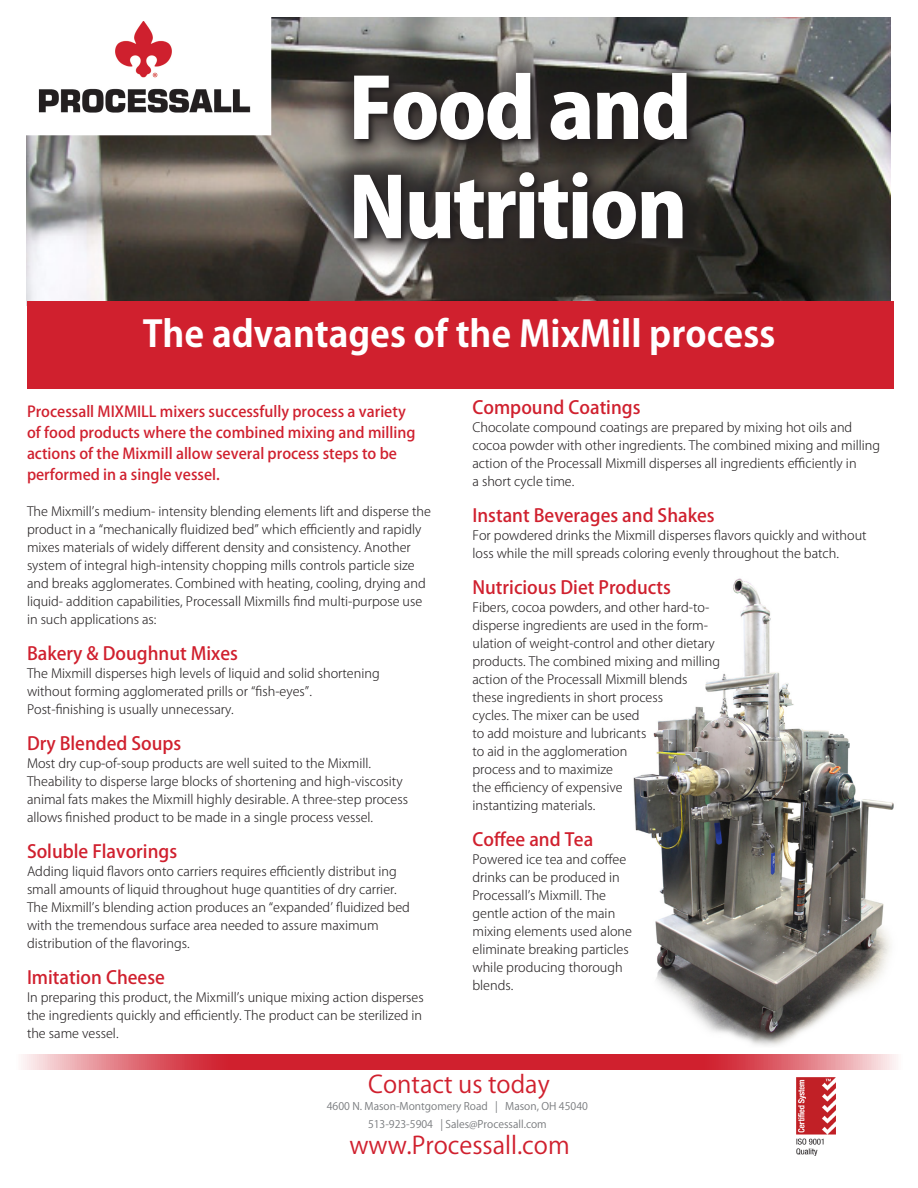
<style>
.page{position:relative;width:918px;height:1188px;background:#fff}
.page>*{position:absolute;margin:0;border:0;box-sizing:border-box;transform-origin:0 0}
.t1{font:800 82.05px "Koz Go Pro";letter-spacing:-.025em;color:#fff}
.t2{font:700 36px "Koz Go Pro";color:#fff}
.t3{font:24px "Koz Go Pro";color:#d0202e}
.t4{font:500 18px "Koz Go Pro";color:#d0202e}
.t5{font:500 15px/21px "Koz Go Pro";color:#d0202e}
.t6{font:300 12.75px/18px "Koz Go Pro";color:#231f20}
.t7{font:10.5px "Koz Go Pro";color:#787a7d}
</style>
<div class="page">
<img style="left:633px;top:578px;width:261px;height:468px">
<img style="left:26px;top:17px;width:865px;height:288px">
<svg style="left:23px;top:1054px;width:446px;height:16px;background:#d84a55"></svg>
<svg style="left:469px;top:1054px;width:427px;height:16px;background:#d84954"></svg>
<img style="left:797px;top:1077px;width:38px;height:78px">
<div style="left:16px;top:14px;width:255px;height:121px;background:#fff"></div>
<img style="left:38px;top:22px;width:213px;height:91px">
<div style="left:325px;top:44px;width:391px;height:224px;background:#231f20;opacity:.73"></div>
<div style="left:27px;top:302px;width:867px;height:87px;background:#d0202e"></div>
<p class="t1" style="left:348px;top:55px;width:345px">Food and</p>
<p class="t1" style="left:348px;top:155px;width:341px">Nutrition</p>
<p class="t2" style="left:143px;top:311px;width:634px">The advantages of the MixMill process</p>
<p class="t5" style="left:27px;top:402px;width:380px">Processall MIXMILL mixers successfully process a variety</p>
<p class="t5" style="left:27px;top:423px;width:390px">of food products where the combined mixing and milling actions of the Mixmill allow several process steps to be</p>
<p class="t5" style="left:27px;top:465px;width:194px">performed in a single vessel.</p>
<p class="t6" style="left:27px;top:502px;width:406px">The Mixmill’s medium- intensity blending elements lift and disperse the product in a “mechanically fluidized bed” which efficiently and rapidly mixes materials of widely different density and consistency. Another system of integral high-intensity chopping mills controls particle size</p>
<p class="t6" style="left:27px;top:574px;width:400px">and breaks agglomerates. Combined with heating, cooling, drying and liquid- addition capabilities, Processall Mixmills find multi-purpose use</p>
<p class="t6" style="left:27px;top:610px;width:131px">in such applications as:</p>
<p class="t4" style="left:27px;top:642px;width:213px">Bakery &amp; Doughnut Mixes</p>
<p class="t6" style="left:27px;top:664px;width:354px">The Mixmill disperses high levels of liquid and solid shortening</p>
<p class="t6" style="left:27px;top:682px;width:286px">without forming agglomerated prills or “fish-eyes”.</p>
<p class="t6" style="left:27px;top:700px;width:208px">Post-finishing is usually unnecessary.</p>
<p class="t4" style="left:27px;top:732px;width:156px">Dry Blended Soups</p>
<p class="t6" style="left:27px;top:754px;width:346px">Most dry cup-of-soup products are well suited to the Mixmill.</p>
<p class="t6" style="left:27px;top:772px;width:377px">Theability to disperse large blocks of shortening and high-viscosity</p>
<p class="t6" style="left:27px;top:790px;width:383px">animal fats makes the Mixmill highly desirable. A three-step process allows finished product to be made in a single process vessel.</p>
<p class="t4" style="left:27px;top:840px;width:152px">Soluble Flavorings</p>
<p class="t6" style="left:27px;top:862px;width:371px">Adding liquid flavors onto carriers requires efficiently distribut ing</p>
<p class="t6" style="left:27px;top:880px;width:371px">small amounts of liquid throughout huge quantities of dry carrier.</p>
<p class="t6" style="left:27px;top:898px;width:384px">The Mixmill’s blending action produces an “expanded’ fluidized bed</p>
<p class="t6" style="left:27px;top:916px;width:353px">with the tremendous surface area needed to assure maximum</p>
<p class="t6" style="left:27px;top:934px;width:164px">distribution of the flavorings.</p>
<p class="t4" style="left:27px;top:966px;width:139px">Imitation Cheese</p>
<p class="t6" style="left:27px;top:988px;width:398px">In preparing this product, the Mixmill’s unique mixing action disperses</p>
<p class="t6" style="left:27px;top:1006px;width:397px">the ingredients quickly and efficiently. The product can be sterilized in the same vessel.</p>
<p class="t4" style="left:472px;top:396px;width:170px">Compound Coatings</p>
<p class="t6" style="left:472px;top:418px;width:381px">Chocolate compound coatings are prepared by mixing hot oils and</p>
<p class="t6" style="left:472px;top:436px;width:409px">cocoa powder with other ingredients. The combined mixing and milling action of the Processall Mixmill disperses all ingredients efficiently in</p>
<p class="t6" style="left:472px;top:472px;width:103px">a short cycle time.</p>
<p class="t4" style="left:472px;top:504px;width:244px">Instant Beverages and Shakes</p>
<p class="t6" style="left:472px;top:526px;width:396px">For powdered drinks the Mixmill disperses flavors quickly and without</p>
<p class="t6" style="left:472px;top:544px;width:368px">loss while the mill spreads coloring evenly throughout the batch.</p>
<p class="t4" style="left:472px;top:576px;width:200px">Nutricious Diet Products</p>
<p class="t6" style="left:472px;top:598px;width:238px">Fibers, cocoa powders, and other hard-to-</p>
<p class="t6" style="left:472px;top:616px;width:237px">disperse ingredients are used in the form-</p>
<p class="t6" style="left:472px;top:634px;width:244px">ulation of weight-control and other dietary</p>
<p class="t6" style="left:472px;top:652px;width:249px">products. The combined mixing and milling</p>
<p class="t6" style="left:472px;top:670px;width:217px">action of the Processall Mixmill blends</p>
<p class="t6" style="left:472px;top:688px;width:192px">these ingredients in short process</p>
<p class="t6" style="left:472px;top:706px;width:169px">cycles. The mixer can be used</p>
<p class="t6" style="left:472px;top:724px;width:175px">to add moisture and lubricants</p>
<p class="t6" style="left:472px;top:742px;width:156px">to aid in the agglomeration</p>
<p class="t6" style="left:472px;top:760px;width:142px">process and to maximize</p>
<p class="t6" style="left:472px;top:778px;width:152px">the efficiency of expensive</p>
<p class="t6" style="left:472px;top:796px;width:124px">instantizing materials.</p>
<p class="t4" style="left:472px;top:828px;width:122px">Coffee and Tea</p>
<p class="t6" style="left:472px;top:850px;width:155px">Powered ice tea and coffee</p>
<p class="t6" style="left:472px;top:868px;width:149px">drinks can be produced in</p>
<p class="t6" style="left:472px;top:886px;width:135px">Processall’s Mixmill. The</p>
<p class="t6" style="left:472px;top:904px;width:144px">gentle action of the main</p>
<p class="t6" style="left:472px;top:922px;width:161px">mixing elements used alone</p>
<p class="t6" style="left:472px;top:940px;width:158px">eliminate breaking particles</p>
<p class="t6" style="left:472px;top:958px;width:152px">while producing thorough</p>
<p class="t6" style="left:472px;top:976px;width:42px">blends.</p>
<p class="t3" style="left:368px;top:1069px;width:183px">Contact us today</p>
<p class="t3" style="left:349px;top:1130px;width:222px">www.Processall.com</p>
<p class="t7" style="left:327px;top:1099px;width:263px">4600 N. Mason-Montgomery Road | Mason, OH 45040</p>
<p class="t7" style="left:368px;top:1117px;width:180px">513-923-5904 | Sales@Processall.com</p>
</div>
